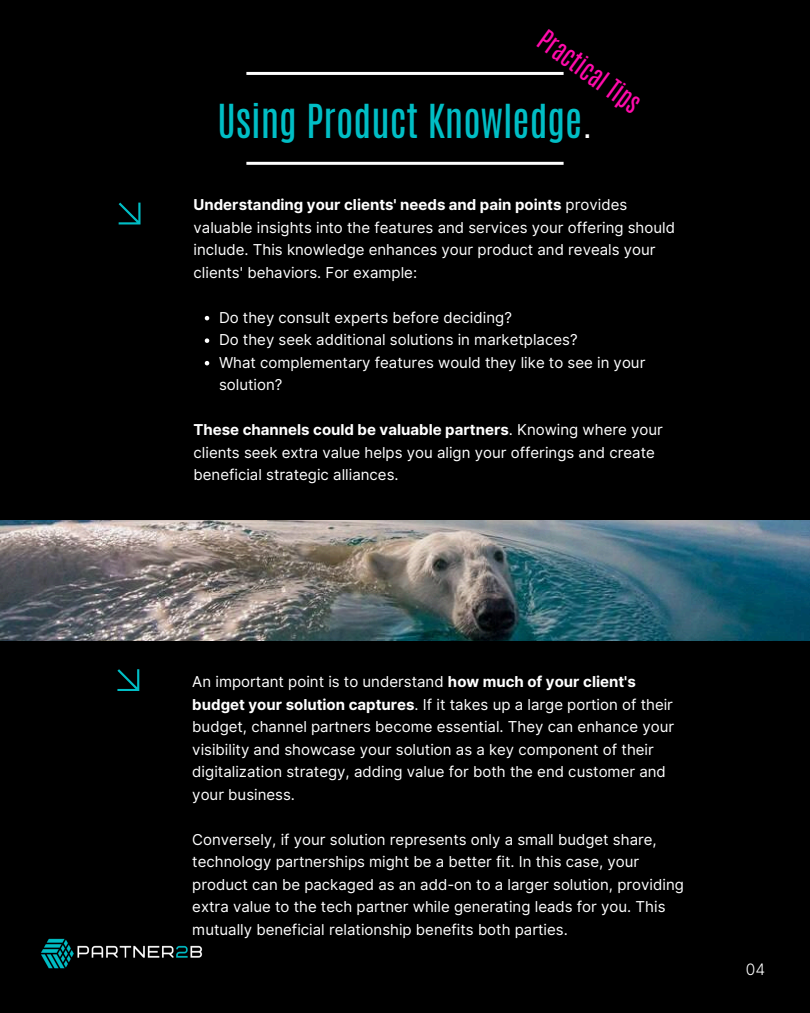
<style>
.page{position:relative;width:810px;height:1013px;background:#fff}
.page>*{position:absolute;margin:0;border:0;box-sizing:border-box;transform-origin:0 0}
.t1{font:39.1px "Antonio";color:#00bec5}
.t2{font:24px "Antonio";color:#ff0bac}
.t3{font:300 15.6px "Inter";color:#fff}
.t4{font:15px/22.5px "Inter";color:#fff}
.s1{color:#fff}
.s2{font-weight:700}
</style>
<div class="page">
<div style="left:0;top:0;width:810px;height:1012px;background:#000"></div>
<svg style="left:119px;top:203px;width:21px;height:21px"></svg>
<svg style="left:205px;top:316px;width:4px;height:4px"></svg>
<svg style="left:205px;top:338px;width:4px;height:5px"></svg>
<svg style="left:205px;top:361px;width:4px;height:4px"></svg>
<svg style="left:117px;top:669px;width:22px;height:22px"></svg>
<img style="left:0;top:520px;width:810px;height:120px">
<hr style="left:246px;top:72px;width:318px;height:3px;background:#fff">
<hr style="left:246px;top:162px;width:318px;height:3px;background:#fff">
<img style="left:41px;top:938px;width:162px;height:31px">
<p class="t2" style="left:551px;top:23px;width:120px;rotate:36deg">Practical Tips</p>
<p class="t1" style="left:217px;top:94px;width:377px">Using Product Knowledge<span class="s1">.</span></p>
<h2 class="t4" style="left:194px;top:193px;width:483px"><span class="s2">Understanding your clients' needs and pain points</span> provides valuable insights into the features and services your offering should include. This knowledge enhances your product and reveals your clients' behaviors. For example:</h2>
<h1 class="t4" style="left:219px;top:306px;width:294px">Do they consult experts before deciding?</h1>
<p class="t4" style="left:219px;top:328px;width:360px">Do they seek additional solutions in marketplaces?</p>
<p class="t4" style="left:219px;top:351px;width:428px">What complementary features would they like to see in your solution?</p>
<p class="t4" style="left:194px;top:418px;width:471px"><span class="s2">These channels could be valuable partners</span>. Knowing where your clients seek extra value helps you align your offerings and create beneficial strategic alliances.</p>
<p class="t4" style="left:192px;top:670px;width:483px">An important point is to understand <span class="s2">how much of your client's budget your solution captures</span>. If it takes up a large portion of their budget, channel partners become essential. They can enhance your visibility and showcase your solution as a key component of their digitalization strategy, adding value for both the end customer and your business.</p>
<p class="t4" style="left:192px;top:828px;width:493px">Conversely, if your solution represents only a small budget share, technology partnerships might be a better fit. In this case, your product can be packaged as an add-on to a larger solution, providing extra value to the tech partner while generating leads for you. This mutually beneficial relationship benefits both parties.</p>
<p class="t3" style="left:746px;top:959px;width:21px">04</p>
</div>
